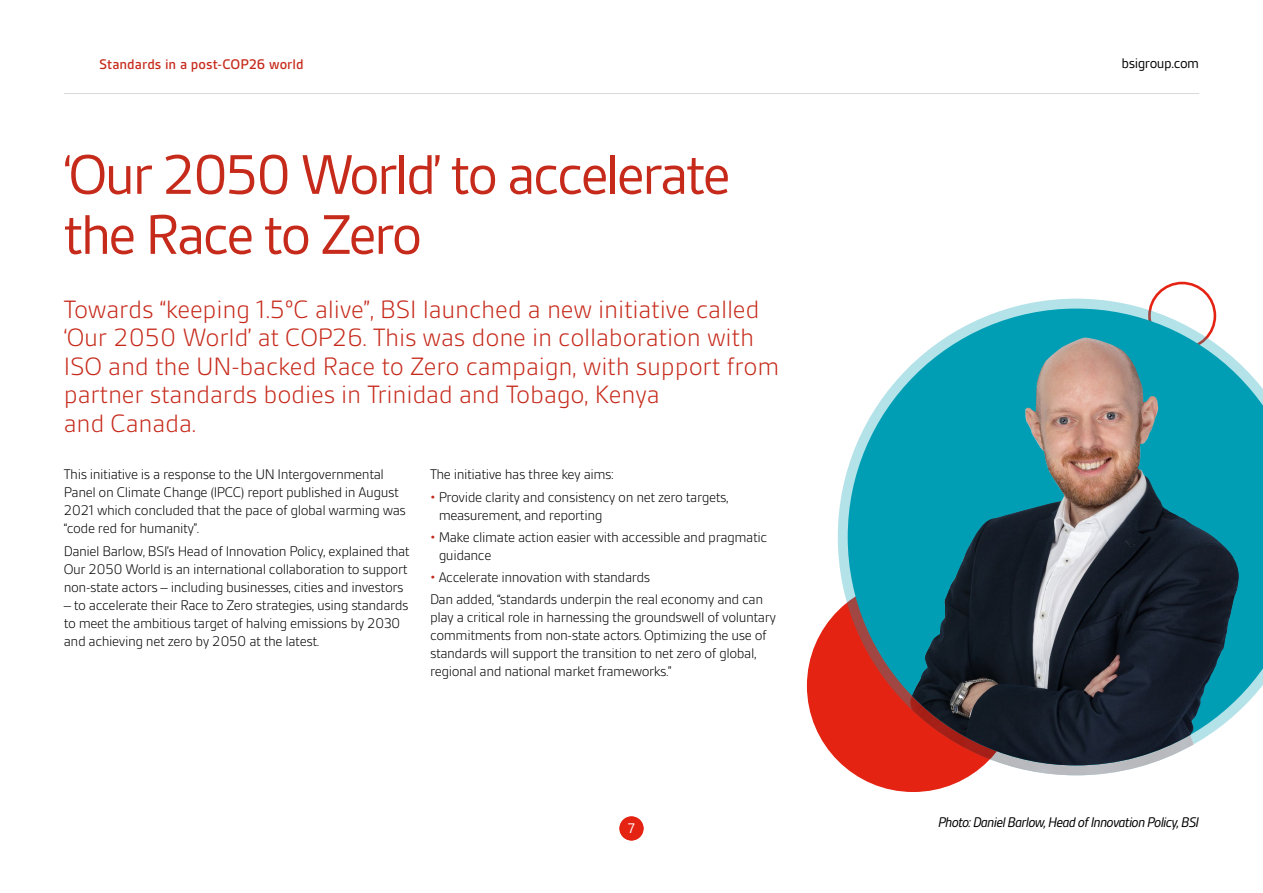
<style>
.page{position:relative;width:1263px;height:893px;background:#fff}
.page>*{position:absolute;margin:0;border:0;box-sizing:border-box;transform-origin:0 0}
.t1{font:60px/60px "BSI Gesta";letter-spacing:-.05em;color:#c62a1b}
.t2{font:300 27px/28.5px "BSI Gesta";letter-spacing:-.01em;color:#c62a1b}
.t3{font:300 15px/18px "BSI Gesta";letter-spacing:-.03em;color:#000}
.t4{font:italic 15px "BSI Gesta";letter-spacing:-.05em;color:#000}
.t5{font:500 15px "BSI Gesta";color:#c62a1b}
.t6{font:15px "BSI Gesta";letter-spacing:-.03em;color:#000}
.t7{font:15px "BSI Gesta";color:#fff}
.s1{color:#c62a1b}
</style>
<div class="page">
<div style="left:807px;top:579px;width:212px;height:213px;background:#e42313;border-radius:50%"></div>
<svg style="left:838px;top:299px;width:378px;height:476px"></svg>
<img style="left:910px;top:765px;width:306px;height:10px">
<svg style="left:848px;top:309px;width:415px;height:456px;fill:#009eb5"></svg>
<img style="left:912px;top:346px;width:327px;height:419px">
<div style="left:619px;top:816px;width:24px;height:24px;background:#e42313;border-radius:50%"></div>
<hr style="left:64px;top:93px;width:1135px;height:1px;background:#dadada">
<p class="t5" style="left:99px;top:56px;width:206px">Standards in a post-COP26 world</p>
<p class="t6" style="left:1121px;top:55px;width:79px">bsigroup.com</p>
<h1 class="t1" style="left:63px;top:145px;width:669px">‘Our 2050 World’ to accelerate the Race to Zero</h1>
<p class="t2" style="left:64px;top:295px;width:717px">Towards “keeping 1.5ºC alive”, BSI launched a new initiative called ‘Our 2050 World’ at COP26. This was done in collaboration with ISO and the UN-backed Race to Zero campaign, with support from partner standards bodies in Trinidad and Tobago, Kenya<br>and Canada.</p>
<p class="t3" style="left:64px;top:466px;width:344px">This initiative is a response to the UN Intergovernmental Panel on Climate Change (IPCC) report published in August 2021 which concluded that the pace of global warming was “code red for humanity”.</p>
<p class="t3" style="left:64px;top:542px;width:348px">Daniel Barlow, BSI’s Head of Innovation Policy, explained that<br>Our 2050 World is an international collaboration to support non-state actors – including businesses, cities and investors</p>
<p class="t3" style="left:64px;top:596px;width:346px">– to accelerate their Race to Zero strategies, using standards to meet the ambitious target of halving emissions by 2030 and achieving net zero by 2050 at the latest.</p>
<p class="t3" style="left:430px;top:466px;width:185px">The initiative has three key aims:</p>
<p class="t3" style="left:439px;top:488px;width:291px;text-indent:-9px"><span class="s1">•</span> Provide clarity and consistency on net zero targets, measurement, and reporting</p>
<p class="t3" style="left:439px;top:528px;width:330px;text-indent:-9px"><span class="s1">•</span> Make climate action easier with accessible and pragmatic guidance</p>
<p class="t3" style="left:430px;top:566px;width:335px;line-height:22.2px"><span class="s1">•</span> Accelerate innovation with standards<br>Dan added, “standards underpin the real economy and can</p>
<p class="t3" style="left:430px;top:609px;width:348px">play a critical role in harnessing the groundswell of voluntary commitments from non-state actors. Optimizing the use of standards will support the transition to net zero of global, regional and national market frameworks.”</p>
<p class="t7" style="left:627px;top:821px;width:9px">7</p>
<p class="t4" style="left:938px;top:814px;width:262px">Photo: Daniel Barlow, Head of Innovation Policy, BSI</p>
</div>
